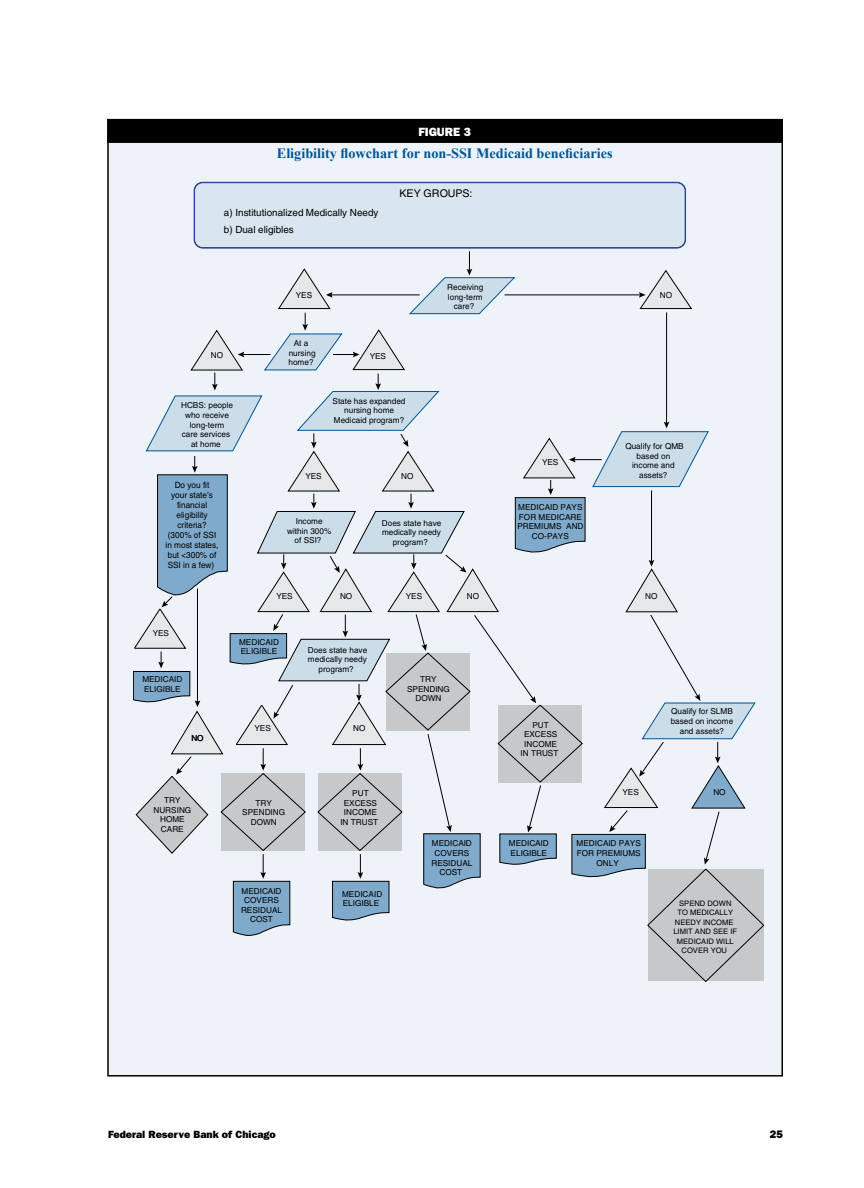
<style>
.page{position:relative;width:864px;height:1188px;background:#fff}
.page>*{position:absolute;margin:0;border:0;box-sizing:border-box;transform-origin:0 0}
.t1{font:700 14.25px "Times New Roman";color:#005596}
.t2{font:12px "ITC Franklin Gothic Std Hvy";color:#fff}
.t3{font:10.95px "ITC Franklin Gothic Std Hvy";color:#000}
.t4{font:10.65px "Helvetica LT Std";letter-spacing:.005em;color:#000}
.t5{font:10.5px "ITC Franklin Gothic Std Hvy";color:#000}
.t6{font:9.9px/17.5px "Helvetica LT Std";color:#000}
.t7{font:8.55px/10.1px "Helvetica LT Std";color:#000;text-align:center;scale:.96 1}
.t8{font:8.25px/9.6px "Helvetica LT Std";color:#000;text-align:center}
.t9{font:7.5px/9.6px "Helvetica LT Std";color:#000;text-align:center}
</style>
<div class="page">
<div style="left:108px;top:120px;width:674px;height:956px;background:#edf3f8"></div>
<div style="left:108px;top:120px;width:673px;height:22px;background:#000"></div>
<div style="left:107px;top:119px;width:675px;height:24px;border:2px solid #000"></div>
<div style="left:194px;top:182px;width:492px;height:67px;border:2px solid #363896;border-radius:8px"></div>
<div style="left:195px;top:183px;width:490px;height:65px;background:#d9e6ef;border-radius:8px"></div>
<div style="left:194px;top:183px;width:491px;height:65px;border:1px solid #21409a;border-radius:8px"></div>
<svg style="left:133px;top:251px;width:631px;height:731px"></svg>
<h2 class="t2" style="left:418px;top:125px;width:54px">figure 3</h2>
<h1 class="t1" style="left:277px;top:143px;width:337px">Eligibility flowchart for non-SSI Medicaid beneficiaries</h1>
<p class="t6" style="left:224px;top:203px;width:156px">a) Institutionalized Medically Needy b) Dual eligibles</p>
<p class="t4" style="left:399px;top:187px;width:75px">KEY GROUPS:</p>
<p class="t8" style="left:211px;top:350px;width:14px">NO</p>
<p class="t8" style="left:296px;top:291px;width:18px">YES</p>
<p class="t8" style="left:289px;top:339px;width:29px">At a nursing home?</p>
<p class="t8" style="left:370px;top:351px;width:18px">YES</p>
<p class="t8" style="left:447px;top:283px;width:37px">Receiving long-term care?</p>
<p class="t8" style="left:181px;top:401px;width:54px">HCBS: people who receive long-term care services at home</p>
<p class="t7" style="left:166px;top:480px;width:57px">Do you fit<br>your state’s financial eligibility criteria? (300% of SSI in most states, but &lt;300% of<br>SSI in a few)</p>
<p class="t8" style="left:153px;top:629px;width:18px">YES</p>
<p class="t8" style="left:332px;top:396px;width:75px">State has expanded nursing home<br>Medicaid program?</p>
<p class="t8" style="left:305px;top:472px;width:18px">YES</p>
<p class="t8" style="left:401px;top:472px;width:14px">NO</p>
<p class="t8" style="left:287px;top:517px;width:46px">Income within 300% of SSI?</p>
<p class="t8" style="left:382px;top:518px;width:61px">Does state have medically needy program?</p>
<p class="t8" style="left:276px;top:592px;width:18px">YES</p>
<p class="t8" style="left:340px;top:592px;width:14px">NO</p>
<p class="t8" style="left:406px;top:592px;width:18px">YES</p>
<p class="t8" style="left:142px;top:675px;width:41px;text-align:left">MEDICAID<br>ELIGIBLE</p>
<p class="t8" style="left:191px;top:733px;width:14px">NO</p>
<p class="t8" style="left:239px;top:637px;width:41px;text-align:left">MEDICAID<br>ELIGIBLE</p>
<p class="t8" style="left:255px;top:724px;width:18px">YES</p>
<p class="t8" style="left:308px;top:645px;width:61px">Does state have medically needy program?</p>
<p class="t8" style="left:353px;top:724px;width:14px">NO</p>
<p class="t8" style="left:407px;top:674px;width:44px">TRY<br>SPENDING<br>DOWN</p>
<p class="t8" style="left:467px;top:592px;width:14px">NO</p>
<p class="t8" style="left:153px;top:795px;width:39px">TRY<br>NURSING<br>HOME<br>CARE</p>
<p class="t8" style="left:242px;top:798px;width:44px">TRY<br>SPENDING<br>DOWN</p>
<p class="t8" style="left:340px;top:788px;width:39px">PUT<br>EXCESS<br>INCOME<br>IN TRUST</p>
<p class="t8" style="left:542px;top:457px;width:18px">YES</p>
<p class="t8" style="left:517px;top:502px;width:68px">MEDICAID PAYS<br>FOR MEDICARE<br>PREMIUMS AND<br>CO-PAYS</p>
<p class="t8" style="left:521px;top:720px;width:39px">PUT<br>EXCESS<br>INCOME<br>IN TRUST</p>
<p class="t8" style="left:660px;top:291px;width:14px">NO</p>
<p class="t8" style="left:625px;top:442px;width:60px">Qualify for QMB based on income and assets?</p>
<p class="t8" style="left:645px;top:592px;width:14px">NO</p>
<p class="t8" style="left:623px;top:787px;width:18px">YES</p>
<p class="t8" style="left:671px;top:707px;width:64px">Qualify for SLMB based on income and assets?</p>
<p class="t8" style="left:713px;top:787px;width:14px">NO</p>
<p class="t8" style="left:241px;top:886px;width:43px">MEDICAID<br>COVERS<br>RESIDUAL<br>COST</p>
<p class="t8" style="left:342px;top:889px;width:42px;text-align:left">MEDICAID<br>ELIGIBLE</p>
<p class="t8" style="left:431px;top:839px;width:43px">MEDICAID<br>COVERS<br>RESIDUAL<br>COST</p>
<p class="t8" style="left:509px;top:839px;width:41px;text-align:left">MEDICAID<br>ELIGIBLE</p>
<p class="t8" style="left:577px;top:839px;width:66px">MEDICAID PAYS<br>FOR PREMIUMS<br>ONLY</p>
<p class="t9" style="left:673px;top:898px;width:65px">SPEND DOWN<br>TO MEDICALLY<br>NEEDY INCOME<br>LIMIT AND SEE IF<br>MEDICAID WILL<br>COVER YOU</p>
<p class="t5" style="left:108px;top:1128px;width:169px">Federal Reserve Bank of Chicago</p>
<h3 class="t3" style="left:770px;top:1128px;width:15px">25</h3>
</div>
